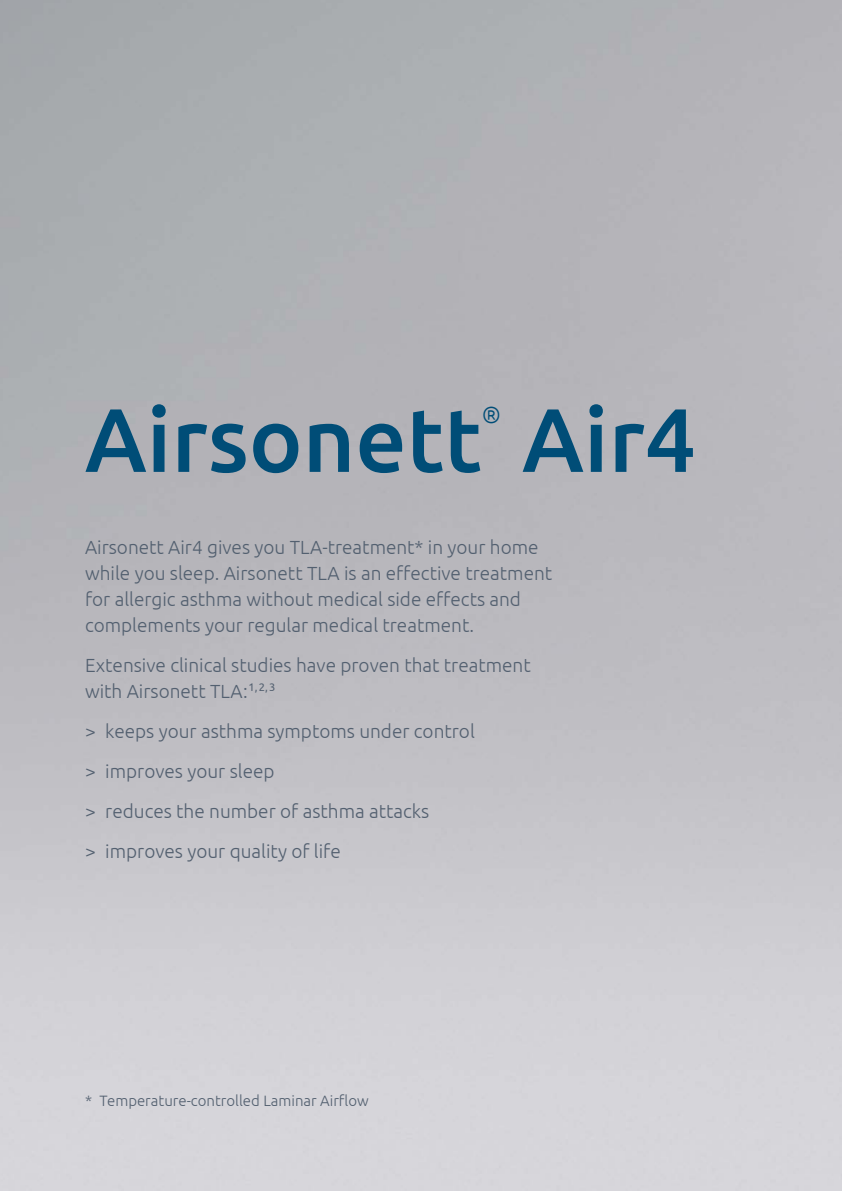
<style>
.page{position:relative;width:842px;height:1191px;background:#fff}
.page>*{position:absolute;margin:0;border:0;box-sizing:border-box;transform-origin:0 0}
.t1{font:500 90px "Ubuntu";color:#004d77}
.t2{font:300 23.4px "Ubuntu";color:#004d77}
.t3{font:300 19px/26px "Ubuntu";color:#536070}
.t4{font:300 15px "Ubuntu";color:#536070}
</style>
<div class="page">
<h1 class="t1" style="left:85px;top:383px;width:612px">Airsonett Air4</h1>
<p class="t2" style="left:482px;top:400px;width:21px">®</p>
<p class="t3" style="left:85px;top:533px;width:469px">Airsonett Air4 gives you TLA-treatment* in your home while you sleep. Airsonett TLA is an effective treatment for allergic asthma without medical side effects and complements your regular medical treatment.</p>
<p class="t3" style="left:85px;top:651px;width:447px">Extensive clinical studies have proven that treatment with Airsonett TLA:<sup>1,2,3</sup></p>
<p class="t3" style="left:85px;top:710px;width:391px;line-height:40.2px">&gt; keeps your asthma symptoms under control &gt; improves your sleep<br>&gt; reduces the number of asthma attacks<br>&gt; improves your quality of life</p>
<p class="t4" style="left:85px;top:1091px;width:285px">* Temperature-controlled Laminar Airflow</p>
</div>
